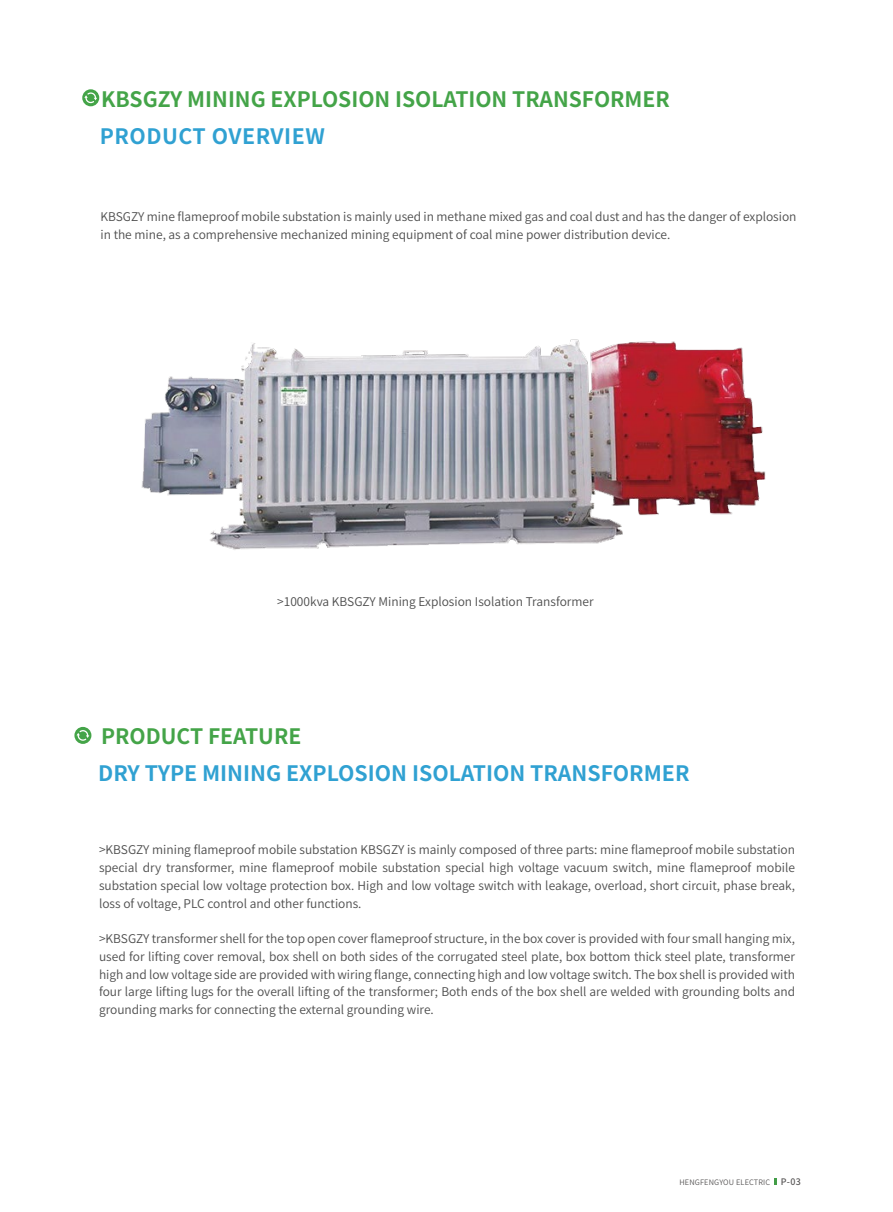
<style>
.page{position:relative;width:893px;height:1212px;background:#fff}
.page>*{position:absolute;margin:0;border:0;box-sizing:border-box;transform-origin:0 0}
.t1{font:700 21.3px "Source Han Sans CN";color:#44a448}
.t2{font:700 21.3px "Source Han Sans CN";color:#30a1d2}
.t3{font:700 21.3px "Source Han Sans CN";letter-spacing:.025em;color:#30a1d2}
.t4{font:12px/17.7px "Source Han Sans CN";color:#4d4d4d;text-align:justify}
.t5{font:7.5px "Source Han Sans CN";letter-spacing:.02em;color:#595757}
.s1{font-weight:500;font-size:9px}
</style>
<div class="page">
<img style="left:141px;top:339px;width:625px;height:211px">
<svg style="left:82px;top:89px;width:17px;height:17px"></svg>
<svg style="left:84px;top:92px;width:13px;height:11px"></svg>
<svg style="left:74px;top:727px;width:17px;height:17px"></svg>
<svg style="left:77px;top:730px;width:12px;height:11px"></svg>
<svg style="left:774px;top:1178px;width:3px;height:7px"></svg>
<h1 class="t1" style="left:101px;top:87px;width:570px">KBSGZY MINING EXPLOSION ISOLATION TRANSFORMER</h1>
<h1 class="t3" style="left:100px;top:124px;width:227px">PRODUCT OVERVIEW</h1>
<p class="t4" style="left:100px;top:208px;width:698px">KBSGZY mine flameproof mobile substation is mainly used in methane mixed gas and coal dust and has the danger of explosion in the mine, as a comprehensive mechanized mining equipment of coal mine power distribution device.</p>
<p class="t4" style="left:277px;top:593px;width:318px">&gt;1000kva KBSGZY Mining Explosion Isolation Transformer</p>
<h1 class="t1" style="left:101px;top:724px;width:202px">PRODUCT FEATURE</h1>
<h1 class="t2" style="left:98px;top:761px;width:593px">DRY TYPE MINING EXPLOSION ISOLATION TRANSFORMER</h1>
<p class="t4" style="left:99px;top:841px;width:698px">&gt;KBSGZY mining flameproof mobile substation KBSGZY is mainly composed of three parts: mine flameproof mobile substation special dry transformer, mine flameproof mobile substation special high voltage vacuum switch, mine flameproof mobile substation special low voltage protection box. High and low voltage switch with leakage, overload, short circuit, phase break, loss of voltage, PLC control and other functions.</p>
<p class="t4" style="left:99px;top:930px;width:698px">&gt;KBSGZY transformer shell for the top open cover flameproof structure, in the box cover is provided with four small hanging mix, used for lifting cover removal, box shell on both sides of the corrugated steel plate, box bottom thick steel plate, transformer high and low voltage side are provided with wiring flange, connecting high and low voltage switch. The box shell is provided with four large lifting lugs for the overall lifting of the transformer; Both ends of the box shell are welded with grounding bolts and grounding marks for connecting the external grounding wire.</p>
<p class="t5" style="left:679px;top:1177px;width:123px">HENGFENGYOU ELECTRIC <span class="s1">P-03</span></p>
</div>
